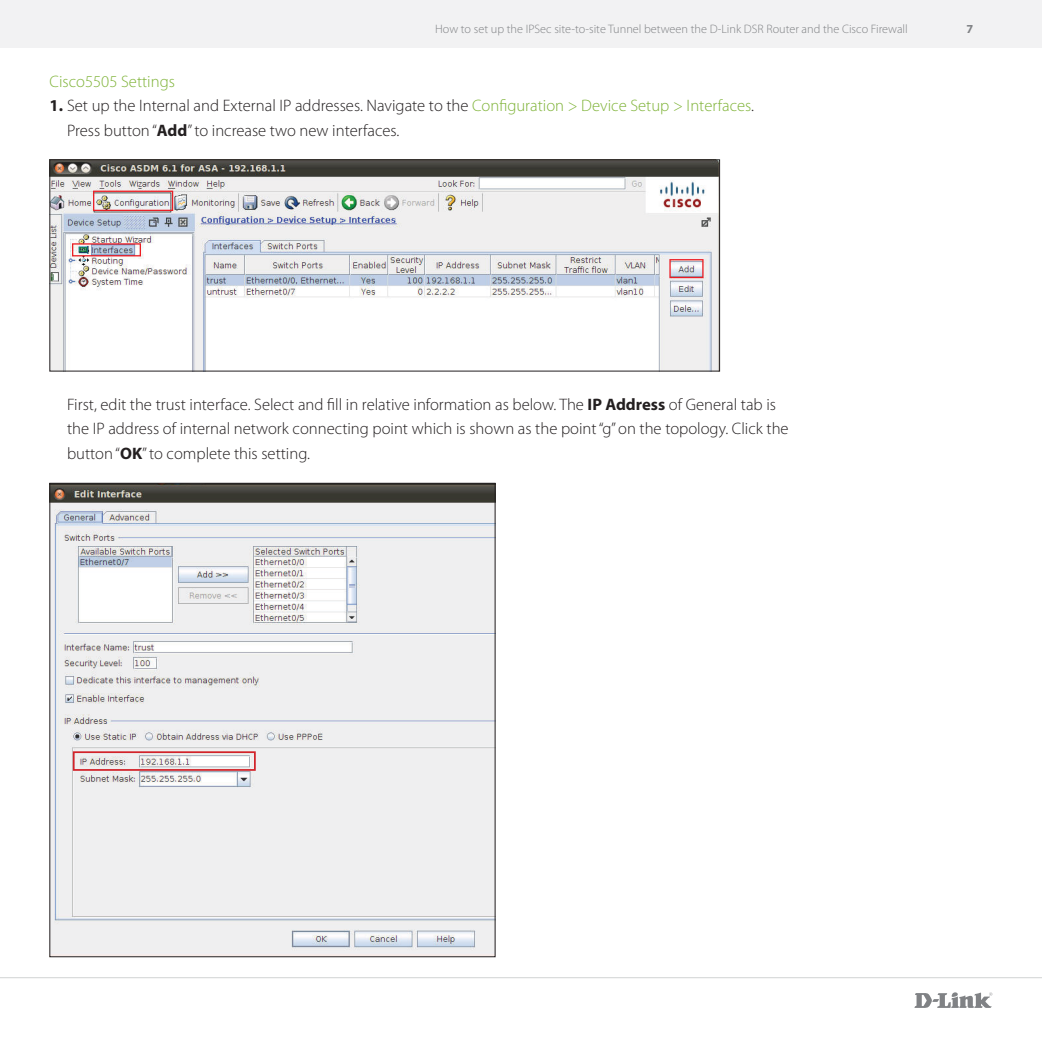
<style>
.page{position:relative;width:1042px;height:1042px;background:#fff}
.page>*{position:absolute;margin:0;border:0;box-sizing:border-box;transform-origin:0 0}
.t1{font:300 16.62px "Myriad Pro";color:#231f20}
.t2{font:300 16.62px "Myriad Pro";color:#7fb338}
.t3{font:300 12.25px "Myriad Pro";color:#808285}
.t4{font:700 12.25px "Myriad Pro";color:#808285}
.s1{font-weight:700}
.s2{color:#7fb338}
</style>
<div class="page">
<div style="left:0;top:0;width:1042px;height:48px;background:#f2f2f3"></div>
<svg style="left:914px;top:992px;width:78px;height:16px"></svg>
<hr style="left:0;top:977px;width:1042px;height:1px;background:#d1d3d4">
<img style="left:52px;top:162px;width:666px;height:207px">
<div style="left:50px;top:160px;width:670px;height:211px;border:1px solid #231f20"></div>
<img style="left:52px;top:485px;width:441px;height:470px">
<div style="left:73px;top:751px;width:183px;height:20px;border:2px solid #d2232a"></div>
<p class="t3" style="left:435px;top:22px;width:474px">How to set up the IPSec site-to-site Tunnel between the D-Link DSR Router and the Cisco Firewall</p>
<p class="t4" style="left:966px;top:21px;width:8px">7</p>
<p class="t2" style="left:50px;top:72px;width:127px">Cisco5505 Settings</p>
<p class="t1" style="left:50px;top:97px;width:706px"><span class="s1">1.</span> Set up the Internal and External IP addresses. Navigate to the <span class="s2">Configuration &gt; Device Setup &gt; Interfaces</span>.</p>
<p class="t1" style="left:67px;top:121px;width:334px">Press button “<span class="s1">Add</span>” to increase two new interfaces.</p>
<p class="t1" style="left:67px;top:395px;width:710px">First, edit the trust interface. Select and fill in relative information as below. The <span class="s1">IP Address</span> of General tab is</p>
<p class="t1" style="left:67px;top:419px;width:723px">the IP address of internal network connecting point which is shown as the point “g” on the topology. Click the</p>
<p class="t1" style="left:67px;top:444px;width:244px">button “<span class="s1">OK</span>” to complete this setting.</p>
</div>
